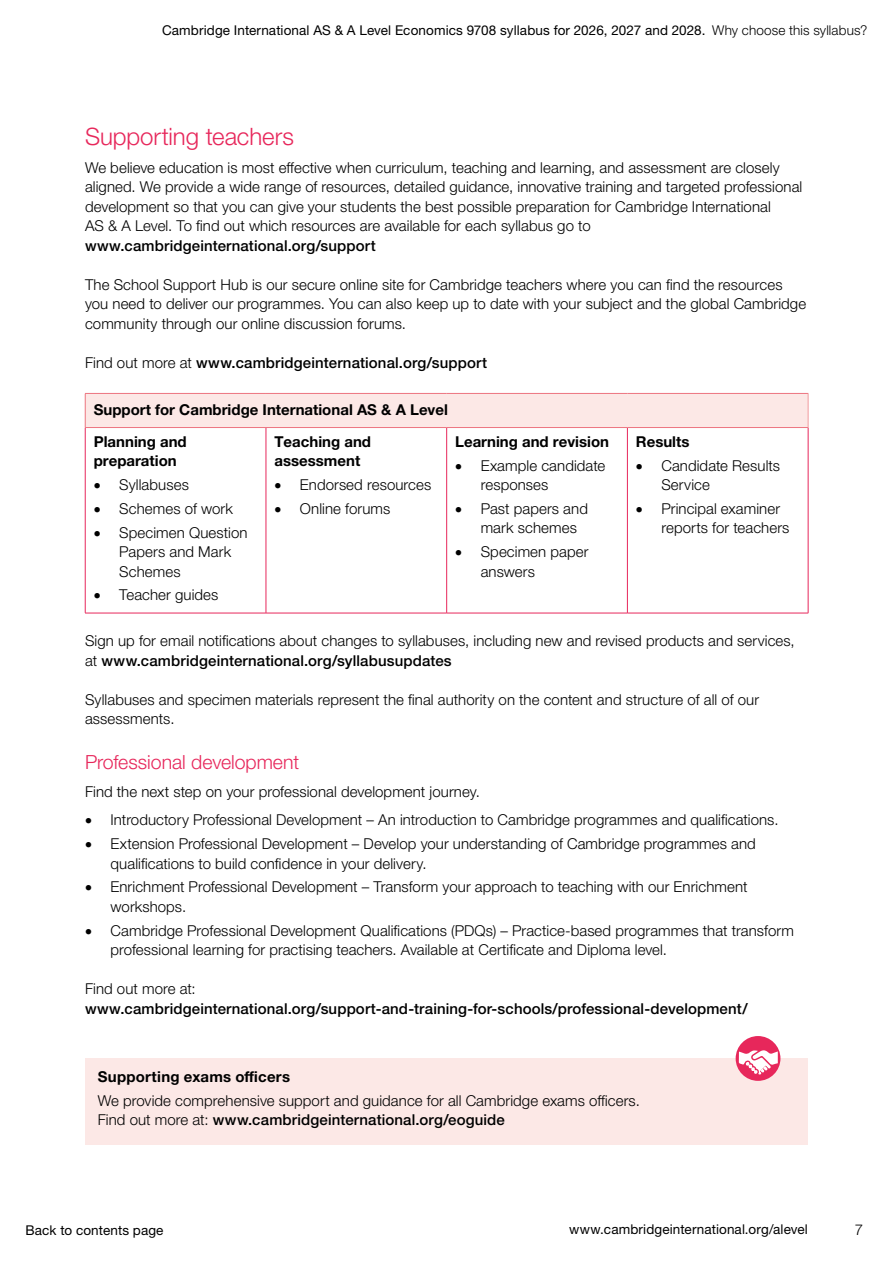
<style>
.page{position:relative;width:893px;height:1263px;background:#fff}
.page>*{position:absolute;margin:0;border:0;box-sizing:border-box;transform-origin:0 0}
.H2a_Main_Heading_not{font:300 24px "Helvetica Neue LTW1 G";letter-spacing:-.005em;color:#e7275b}
.H3a_Sub_Heading_colo{font:300 19.5px "Helvetica Neue LTW1 G";color:#e7275b}
.Body_text{font:300 15px/19.5px "Helvetica Neue LTW1 G";letter-spacing:.005em;color:#000}
.Bulleted_list_body_t{font:300 15px/19.5px "Helvetica Neue LTW1 G";letter-spacing:.005em;color:#000}
.Body_text-2{font:500 15px/19.5px "Helvetica Neue LTW1 G";letter-spacing:.01em;color:#000}
.Body_text__no_space{font:700 15px/19.5px "Helvetica Neue LTW1 G";color:#000}
.First_para_before_bu{font:300 15px "Helvetica Neue LTW1 G";letter-spacing:.005em;color:#000}
.Table_header_row{font:700 15px "Helvetica Neue LTW1 G";color:#000}
.First_para_before_bu-2{font:700 15px "Helvetica Neue LTW1 G";letter-spacing:.015em;color:#000}
.t1{font:13.5px "Helvetica Neue LTW1 G";letter-spacing:.01em;color:#000}
.s1{font-weight:300}
.s2{font-weight:500}
</style>
<div class="page">
<div style="left:85px;top:393px;width:723px;height:34px;background:#fce8e6"></div>
<hr style="left:85px;top:428px;width:1px;height:185px;background:#e7275b">
<hr style="left:266px;top:428px;width:1px;height:185px;background:#e7275b">
<hr style="left:446px;top:428px;width:1px;height:185px;background:#e7275b">
<hr style="left:627px;top:428px;width:1px;height:185px;background:#e7275b">
<hr style="left:808px;top:428px;width:1px;height:185px;background:#e7275b">
<hr style="left:85px;top:613px;width:181px;height:1px;background:#e7275b">
<hr style="left:266px;top:613px;width:181px;height:1px;background:#e7275b">
<hr style="left:447px;top:613px;width:180px;height:1px;background:#e7275b">
<hr style="left:627px;top:613px;width:181px;height:1px;background:#e7275b">
<hr style="left:85px;top:393px;width:181px;height:1px;background:#ed7580">
<hr style="left:85px;top:394px;width:1px;height:33px;background:#ed7580">
<hr style="left:266px;top:393px;width:181px;height:1px;background:#ed7580">
<hr style="left:447px;top:393px;width:180px;height:1px;background:#ed7580">
<hr style="left:627px;top:393px;width:181px;height:1px;background:#ed7580">
<hr style="left:85px;top:427px;width:181px;height:1px;background:#ed7580">
<hr style="left:266px;top:427px;width:181px;height:1px;background:#ed7580">
<hr style="left:447px;top:427px;width:180px;height:1px;background:#ed7580">
<hr style="left:627px;top:427px;width:181px;height:1px;background:#ed7580">
<hr style="left:808px;top:394px;width:1px;height:33px;background:#f19a9d">
<div style="left:85px;top:1058px;width:723px;height:87px;background:#fce8e6"></div>
<div style="left:736px;top:1036px;width:44px;height:45px;background:#e7275b;border-radius:50%"></div>
<svg style="left:739px;top:1050px;width:39px;height:27px"></svg>
<p class="t1" style="left:162px;top:22px;width:707px">Cambridge International AS &amp; A Level Economics 9708 syllabus for 2026, 2027 and 2028. <span class="s1">Why choose this syllabus?</span></p>
<h2 class="H2a_Main_Heading_not" style="left:85px;top:121px;width:210px">Supporting teachers</h2>
<p class="Body_text" style="left:85px;top:158px;width:719px">We believe education is most effective when curriculum, teaching and learning, and assessment are closely aligned. We provide a wide range of resources, detailed guidance, innovative training and targeted professional development so that you can give your students the best possible preparation for Cambridge International<br>AS &amp; A Level. To find out which resources are available for each syllabus go to <span class="s2">www.cambridgeinternational.org/support</span></p>
<p class="Body_text" style="left:85px;top:275px;width:723px">The School Support Hub is our secure online site for Cambridge teachers where you can find the resources you need to deliver our programmes. You can also keep up to date with your subject and the global Cambridge community through our online discussion forums.</p>
<p class="Body_text-2" style="left:85px;top:353px;width:403px"><span class="s1">Find out more at</span> www.cambridgeinternational.org/support</p>
<p class="Table_header_row" style="left:94px;top:400px;width:356px">Support for Cambridge International AS &amp; A Level</p>
<p class="Body_text__no_space" style="left:94px;top:432px;width:95px">Planning and preparation</p>
<p class="Bulleted_list_body_t" style="left:94px;top:475px;width:97px">• Syllabuses</p>
<p class="Bulleted_list_body_t" style="left:94px;top:499px;width:141px">• Schemes of work</p>
<p class="Bulleted_list_body_t" style="left:119px;top:522px;width:130px;text-indent:-26px">• Specimen Question<br>Papers and Mark<br>Schemes</p>
<p class="Bulleted_list_body_t" style="left:94px;top:585px;width:126px">• Teacher guides</p>
<p class="Body_text__no_space" style="left:274px;top:432px;width:98px">Teaching and assessment</p>
<p class="Bulleted_list_body_t" style="left:274px;top:475px;width:158px">• Endorsed resources</p>
<p class="Bulleted_list_body_t" style="left:274px;top:499px;width:117px">• Online forums</p>
<p class="Body_text__no_space" style="left:455px;top:432px;width:155px">Learning and revision</p>
<p class="Bulleted_list_body_t" style="left:481px;top:455px;width:126px;text-indent:-26px">• Example candidate responses</p>
<p class="Bulleted_list_body_t" style="left:481px;top:499px;width:109px;text-indent:-26px">• Past papers and mark schemes</p>
<p class="Bulleted_list_body_t" style="left:481px;top:542px;width:109px;text-indent:-26px">• Specimen paper answers</p>
<p class="Body_text__no_space" style="left:636px;top:432px;width:55px">Results</p>
<p class="Bulleted_list_body_t" style="left:661px;top:455px;width:120px;text-indent:-26px">• Candidate Results<br>Service</p>
<p class="Bulleted_list_body_t" style="left:661px;top:499px;width:130px;text-indent:-26px">• Principal examiner reports for teachers</p>
<p class="Body_text" style="left:85px;top:631px;width:711px">Sign up for email notifications about changes to syllabuses, including new and revised products and services, at <span class="s2">www.cambridgeinternational.org/syllabusupdates</span></p>
<p class="Body_text" style="left:85px;top:690px;width:675px">Syllabuses and specimen materials represent the final authority on the content and structure of all of our assessments.</p>
<h3 class="H3a_Sub_Heading_colo" style="left:85px;top:750px;width:216px">Professional development</h3>
<p class="First_para_before_bu" style="left:85px;top:783px;width:396px">Find the next step on your professional development journey.</p>
<p class="Bulleted_list_body_t" style="left:85px;top:810px;width:695px">• Introductory Professional Development – An introduction to Cambridge programmes and qualifications.</p>
<p class="Bulleted_list_body_t" style="left:111px;top:834px;width:647px;text-indent:-26px">• Extension Professional Development – Develop your understanding of Cambridge programmes and qualifications to build confidence in your delivery.</p>
<p class="Bulleted_list_body_t" style="left:111px;top:877px;width:638px;text-indent:-26px">• Enrichment Professional Development – Transform your approach to teaching with our Enrichment workshops.</p>
<p class="Bulleted_list_body_t" style="left:111px;top:920px;width:685px;text-indent:-26px">• Cambridge Professional Development Qualifications (PDQs) – Practice-based programmes that transform professional learning for practising teachers. Available at Certificate and Diploma level.</p>
<p class="Body_text-2" style="left:85px;top:979px;width:664px"><span class="s1">Find out more at: </span>www.cambridgeinternational.org/support-and-training-for-schools/professional-development/</p>
<p class="First_para_before_bu-2" style="left:98px;top:1067px;width:194px">Supporting exams officers</p>
<p class="Body_text" style="left:98px;top:1090px;width:544px">We provide comprehensive support and guidance for all Cambridge exams officers.<br>Find out more at: <span class="s2">www.cambridgeinternational.org/eoguide</span></p>
<p class="t1" style="left:26px;top:1222px;width:140px">Back to contents page</p>
<p class="t1" style="left:569px;top:1221px;width:240px">www.cambridgeinternational.org/alevel</p>
<p class="Body_text" style="left:855px;top:1220px;width:10px">7</p>
</div>
